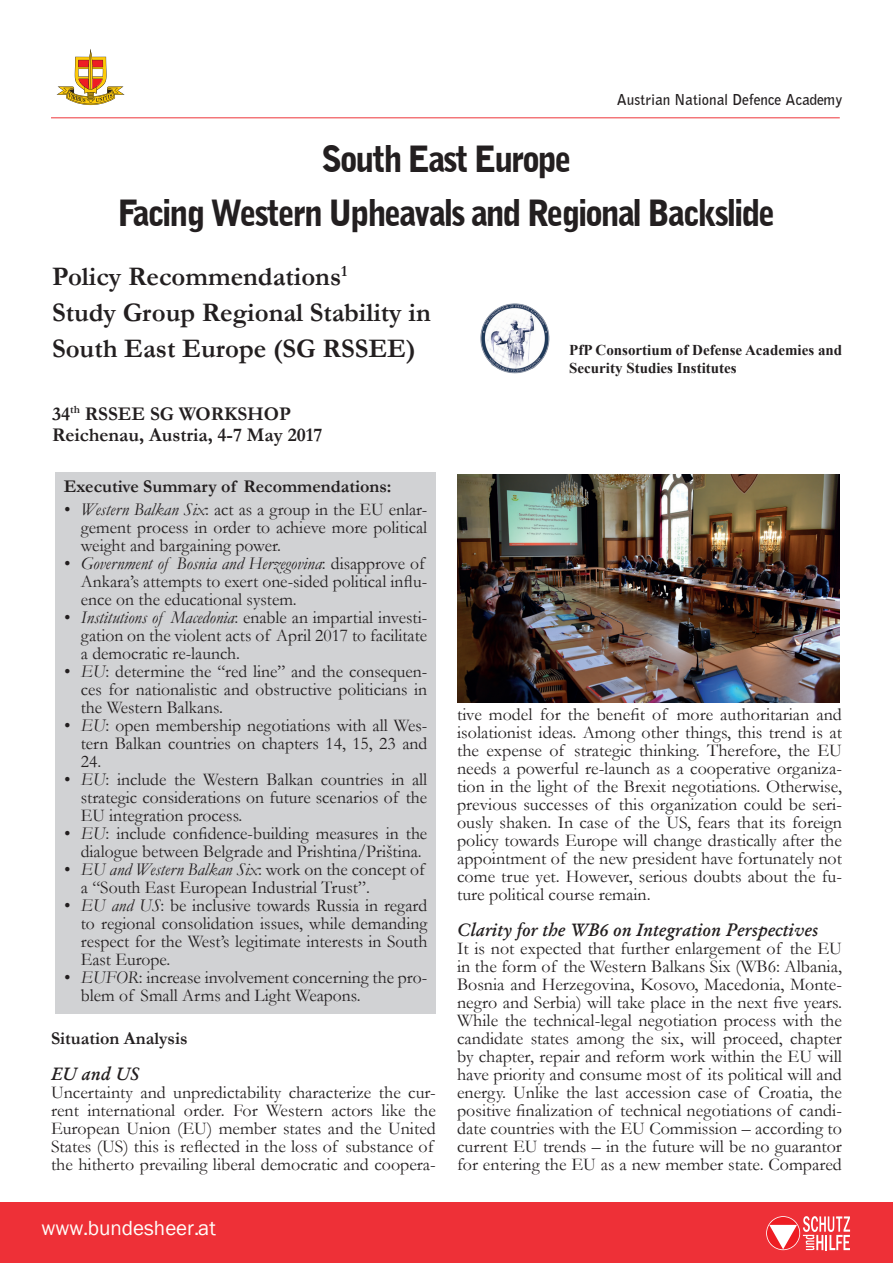
<style>
.page{position:relative;width:893px;height:1263px;background:#fff}
.page>*{position:absolute;margin:0;border:0;box-sizing:border-box;transform-origin:0 0}
.t1{font:900 36px/54px "Bell Gothic BT";letter-spacing:-.06em;color:#231f20;text-align:center;scale:.94 1}
.t2{font:700 27px/36px "Garamond";color:#231f20}
.t3{font:21px "Franklin Gothic";color:#fffefa}
.t4{font:700 19.5px/21px "Garamond";color:#231f20}
.t5{font:18px/18px "Garamond";color:#231f20;text-align:justify}
.t6{font:700 18px "Garamond";color:#231f20}
.t7{font:18px "Garamond Kursiv Halbfett";color:#231f20}
.t8{font:700 15px/18px "Times New Roman";color:#231f20}
.t9{font:700 15px "Bell Gothic BT";color:#231f20}
.s1{font-family:"Times New Roman";font-style:italic}
.s2{font-style:italic}
</style>
<div class="page">
<div style="left:0;top:1203px;width:893px;height:60px;background:#ee3037"></div>
<svg style="left:766px;top:1216px;width:84px;height:34px"></svg>
<div style="left:55px;top:472px;width:381px;height:541px;background:#d1d2d4"></div>
<img style="left:480px;top:303px;width:70px;height:71px">
<img style="left:457px;top:474px;width:383px;height:228px">
<hr style="left:51px;top:117px;width:789px;height:1px;background:#ee3439">
<svg style="left:57px;top:49px;width:68px;height:56px"></svg>
<p class="t9" style="left:617px;top:90px;width:227px">Austrian National Defence Academy</p>
<h1 class="t1" style="left:118px;top:131px;width:701px">South East Europe<br>Facing Western Upheavals and Regional Backslide</h1>
<h2 class="t2" style="left:52px;top:258px;width:380px">Policy Recommendations<sup>1<br></sup>Study Group Regional Stability in<br>South East Europe (SG RSSEE)</h2>
<p class="t8" style="left:569px;top:340px;width:274px">PfP Consortium of Defense Academies and<br>Security Studies Institutes</p>
<p class="t4" style="left:52px;top:403px;width:272px">34<sup>th</sup> RSSEE SG WORKSHOP<br>Reichenau, Austria, 4-7 May 2017</p>
<p class="t6" style="left:64px;top:474px;width:329px">Executive Summary of Recommendations:</p>
<p class="t5" style="left:81px;top:499px;width:348px;text-indent:-17px"><span class="s1">•</span> <span class="s2">Western Balkan Six</span>: act as a group in the EU enlar&shy;gement process in order to achieve more political weight and bargaining power.</p>
<p class="t5" style="left:81px;top:553px;width:348px;text-align:left;text-indent:-17px"><span class="s1">•</span> <span class="s2">Government of Bosnia and Herzegovina</span>: disapprove of<br>Ankara’s attempts to exert one-sided political influ&shy;ence on the educational system.</p>
<p class="t5" style="left:81px;top:607px;width:348px;text-indent:-17px"><span class="s1">•</span> <span class="s2">Institutions of Macedonia</span>: enable an impartial investi&shy;gation on the violent acts of April 2017 to facilitate a democratic re-launch.</p>
<p class="t5" style="left:81px;top:661px;width:348px;text-indent:-17px"><span class="s1">•</span> <span class="s2">EU</span>: determine the “red line” and the consequen&shy;ces for nationalistic and obstructive politicians in the Western Balkans.</p>
<p class="t5" style="left:81px;top:715px;width:348px;text-indent:-17px"><span class="s1">•</span> <span class="s2">EU</span>: open membership negotiations with all Wes&shy;tern Balkan countries on chapters 14, 15, 23 and 24.</p>
<p class="t5" style="left:81px;top:769px;width:348px;text-indent:-17px"><span class="s1">•</span> <span class="s2">EU</span>: include the Western Balkan countries in all strategic considerations on future scenarios of the EU integration process.</p>
<p class="t5" style="left:81px;top:823px;width:348px;text-indent:-17px"><span class="s1">•</span> <span class="s2">EU</span>: include confidence-building measures in the dialogue between Belgrade and Prishtina/Priština.</p>
<p class="t5" style="left:81px;top:859px;width:346px;text-indent:-17px"><span class="s1">•</span> <span class="s2">EU and Western Balkan Six</span>: work on the concept of a “South East European Industrial Trust”.</p>
<p class="t5" style="left:81px;top:895px;width:348px;text-indent:-17px"><span class="s1">•</span> <span class="s2">EU and US</span>: be inclusive towards Russia in regard to regional consolidation issues, while demanding respect for the West’s legitimate interests in South East Europe.</p>
<p class="t5" style="left:81px;top:967px;width:348px;text-indent:-17px"><span class="s1">•</span> <span class="s2">EUFOR</span>: increase involvement concerning the pro&shy;blem of Small Arms and Light Weapons.</p>
<p class="t6" style="left:51px;top:1026px;width:138px">Situation Analysis</p>
<p class="t7" style="left:51px;top:1062px;width:89px">EU and US</p>
<p class="t5" style="left:51px;top:1083px;width:386px;text-align:left">Uncertainty and unpredictability characterize the cur&shy;rent international order. For Western actors like the European Union (EU) member states and the United States (US) this is reflected in the loss of substance of the hitherto prevailing liberal democratic and coopera-</p>
<p class="t3" style="left:41px;top:1214px;width:176px">www.bundesheer.at</p>
<p class="t5" style="left:457px;top:705px;width:386px">tive model for the benefit of more authoritarian and isolationist ideas. Among other things, this trend is at the expense of strategic thinking. Therefore, the EU needs a powerful re-launch as a cooperative organiza&shy;tion in the light of the Brexit negotiations. Otherwise, previous successes of this organization could be seri&shy;ously shaken. In case of the US, fears that its foreign policy towards Europe will change drastically after the appointment of the new president have fortunately not come true yet. However, serious doubts about the fu&shy;ture political course remain.</p>
<p class="t7" style="left:457px;top:918px;width:362px">Clarity for the WB6 on Integration Perspectives</p>
<p class="t5" style="left:457px;top:939px;width:386px">It is not expected that further enlargement of the EU in the form of the Western Balkans Six (WB6: Albania, Bosnia and Herzegovina, Kosovo, Macedonia, Monte&shy;negro and Serbia) will take place in the next five years.<br>While the technical-legal negotiation process with the candidate states among the six, will proceed, chapter by chapter, repair and reform work within the EU will have priority and consume most of its political will and energy. Unlike the last accession case of Croatia, the positive finalization of technical negotiations of candi&shy;date countries with the EU Commission – according to current EU trends – in the future will be no guarantor for entering the EU as a new member state. Compared</p>
</div>
